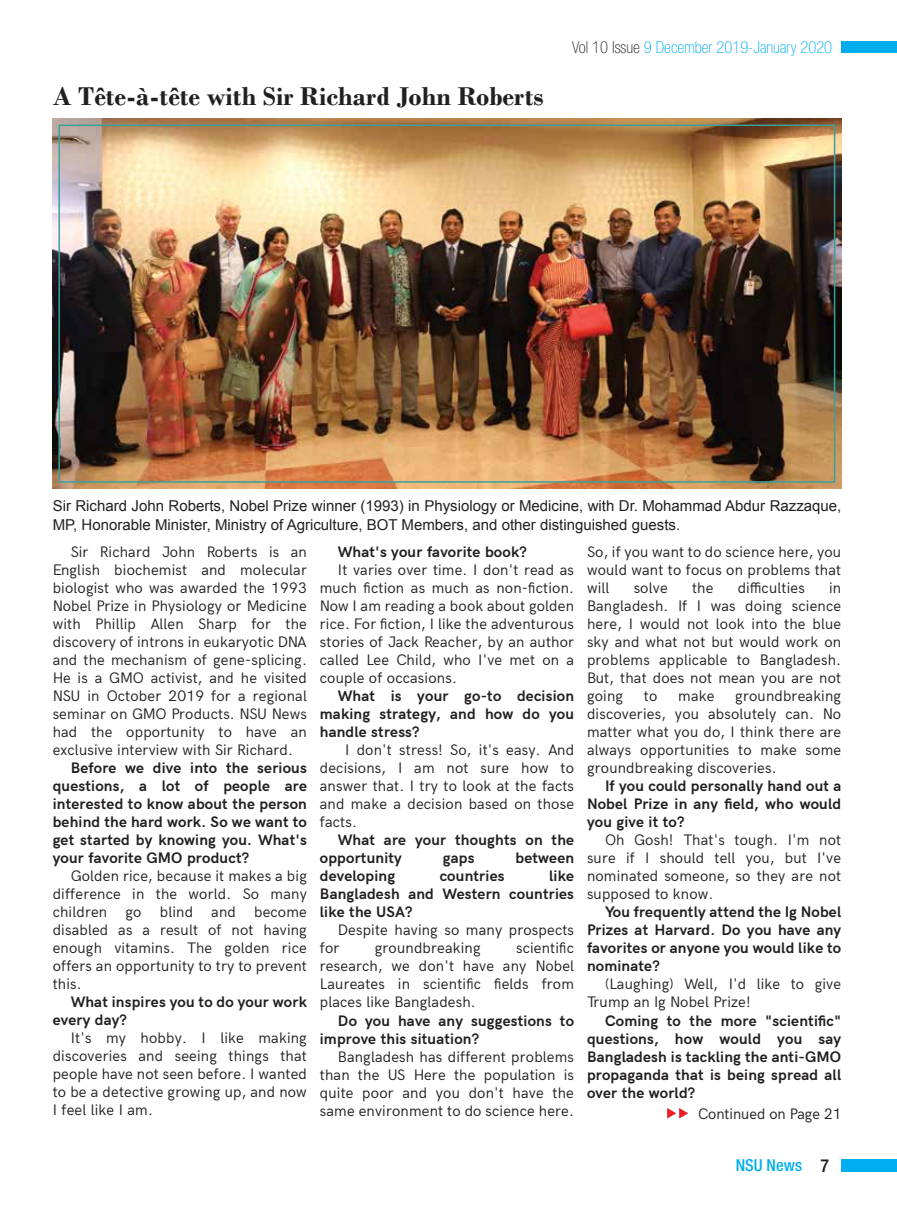
<style>
.page{position:relative;width:897px;height:1210px;background:#fff}
.page>*{position:absolute;margin:0;border:0;box-sizing:border-box;transform-origin:0 0}
.t1{font:700 27px "Bodoni";color:#231f20}
.t2{font:100 condensed 16.5px "Helvetica Neue LT Pro";color:#00aeef}
.t3{font:500 condensed 16.5px "Helvetica Neue LT Pro";color:#00aeef}
.t4{font:15px/18px "Acari Sans";letter-spacing:.015em;color:#231f20;text-align:justify}
.t5{font:700 15px/18px "Acari Sans";letter-spacing:.015em;color:#231f20;text-align:justify}
.t6{font:15px/18px "Arial";color:#231f20}
.s1{color:#231f20}
.s2{font-size:18px;color:#231f20}
</style>
<div class="page">
<img style="left:52px;top:118px;width:789px;height:371px">
<svg style="left:667px;top:1108px;width:21px;height:10px"></svg>
<div style="left:58px;top:125px;width:777px;height:358px;border:2px solid #38a19e"></div>
<div style="left:841px;top:1159px;width:56px;height:13px;background:#00aeef"></div>
<div style="left:841px;top:41px;width:56px;height:11px;background:#00aeef"></div>
<h1 class="t1" style="left:53px;top:81px;width:492px">A Tête-à-tête with Sir Richard John Roberts</h1>
<p class="t2" style="left:572px;top:38px;width:262px"><span class="s1">Vol 10 Issue</span> 9 December 2019-January 2020</p>
<p class="t6" style="left:53px;top:497px;width:790px">Sir Richard John Roberts, Nobel Prize winner (1993) in Physiology or Medicine, with Dr. Mohammad Abdur Razzaque,<br>MP, Honorable Minister, Ministry of Agriculture, BOT Members, and other distinguished guests.</p>
<p class="t4" style="left:53px;top:541px;width:256px;text-indent:18px">Sir Richard John Roberts is an English biochemist and molecular biologist who was awarded the 1993<br>Nobel Prize in Physiology or Medicine with Phillip Allen Sharp for the discovery of introns in eukaryotic DNA and the mechanism of gene-splicing.<br>He is a GMO activist, and he visited NSU in October 2019 for a regional seminar on GMO Products. NSU News had the opportunity to have an exclusive interview with Sir Richard.</p>
<p class="t5" style="left:53px;top:758px;width:256px;text-indent:18px">Before we dive into the serious questions, a lot of people are interested to know about the person behind the hard work. So we want to get started by knowing you. What's your favorite GMO product?</p>
<p class="t4" style="left:53px;top:866px;width:256px;text-indent:18px">Golden rice, because it makes a big difference in the world. So many children go blind and become disabled as a result of not having enough vitamins. The golden rice offers an opportunity to try to prevent this.</p>
<p class="t5" style="left:53px;top:992px;width:256px;text-indent:18px">What inspires you to do your work every day?</p>
<p class="t4" style="left:53px;top:1028px;width:256px;text-indent:18px">It's my hobby. I like making discoveries and seeing things that people have not seen before. I wanted to be a detective growing up, and now I feel like I am.</p>
<p class="t5" style="left:338px;top:542px;width:190px">What's your favorite book?</p>
<p class="t4" style="left:320px;top:560px;width:256px;text-indent:18px">It varies over time. I don't read as much fiction as much as non-fiction.<br>Now I am reading a book about golden rice. For fiction, I like the adventurous stories of Jack Reacher, by an author called Lee Child, who I've met on a couple of occasions.</p>
<p class="t5" style="left:320px;top:686px;width:256px;text-indent:18px">What is your go-to decision making strategy, and how do you handle stress?</p>
<p class="t4" style="left:320px;top:740px;width:256px;text-indent:25px">I don't stress! So, it's easy. And decisions, I am not sure how to answer that. I try to look at the facts and make a decision based on those facts.</p>
<p class="t5" style="left:320px;top:830px;width:256px;text-indent:18px">What are your thoughts on the opportunity</p>
<p class="t5" style="left:443px;top:848px;width:33px">gaps</p>
<p class="t5" style="left:515px;top:848px;width:60px">between</p>
<p class="t5" style="left:320px;top:866px;width:77px">developing</p>
<p class="t5" style="left:439px;top:866px;width:66px">countries</p>
<p class="t5" style="left:320px;top:866px;width:256px;text-indent:229px">like Bangladesh and Western countries like the USA?</p>
<p class="t4" style="left:320px;top:920px;width:256px;text-indent:18px">Despite having so many prospects for</p>
<p class="t4" style="left:320px;top:938px;width:256px;text-indent:196px">scientific research, we don't have any Nobel Laureates in scientific fields from places like Bangladesh.</p>
<p class="t5" style="left:320px;top:1010px;width:256px;text-indent:18px">Do you have any suggestions to improve this situation?</p>
<p class="t4" style="left:320px;top:1046px;width:256px;text-indent:18px">Bangladesh has different problems than the US Here the population is quite poor and you don't have the same environment to do science here.</p>
<p class="t4" style="left:375px;top:938px;width:107px">groundbreaking</p>
<p class="t4" style="left:587px;top:541px;width:256px">So, if you want to do science here, you would want to focus on problems that will</p>
<p class="t4" style="left:633px;top:577px;width:36px">solve</p>
<p class="t4" style="left:692px;top:577px;width:23px">the</p>
<p class="t4" style="left:737px;top:577px;width:69px">difficulties</p>
<p class="t4" style="left:587px;top:577px;width:256px;text-indent:242px">in Bangladesh. If I was doing science here, I would not look into the blue sky and what not but would work on problems applicable to Bangladesh.<br>But, that does not mean you are not going</p>
<p class="t4" style="left:587px;top:685px;width:256px;text-indent:148px">groundbreaking discoveries, you absolutely can. No matter what you do, I think there are always opportunities to make some groundbreaking discoveries.</p>
<p class="t5" style="left:587px;top:776px;width:256px;text-indent:18px">If you could personally hand out a Nobel Prize in any field, who would you give it to?</p>
<p class="t4" style="left:587px;top:830px;width:256px;text-indent:18px">Oh Gosh! That's tough. I'm not sure if I should tell you, but I've nominated someone, so they are not supposed to know.</p>
<p class="t5" style="left:587px;top:902px;width:256px;text-indent:18px">You frequently attend the Ig Nobel Prizes at Harvard. Do you have any favorites or anyone you would like to nominate?</p>
<p class="t4" style="left:587px;top:974px;width:256px;text-indent:18px">(Laughing) Well, I'd like to give<br>Trump an Ig Nobel Prize!</p>
<p class="t5" style="left:587px;top:1010px;width:256px;text-indent:18px">Coming to the more "scientific" questions, how would you say Bangladesh is tackling the anti-GMO propaganda that is being spread all over the world?</p>
<p class="t4" style="left:644px;top:685px;width:15px">to</p>
<p class="t4" style="left:678px;top:685px;width:38px">make</p>
<p class="t4" style="left:698px;top:1103px;width:145px">Continued on Page 21</p>
<p class="t3" style="left:735px;top:1155px;width:95px">NSU News <span class="s2">7</span></p>
</div>
